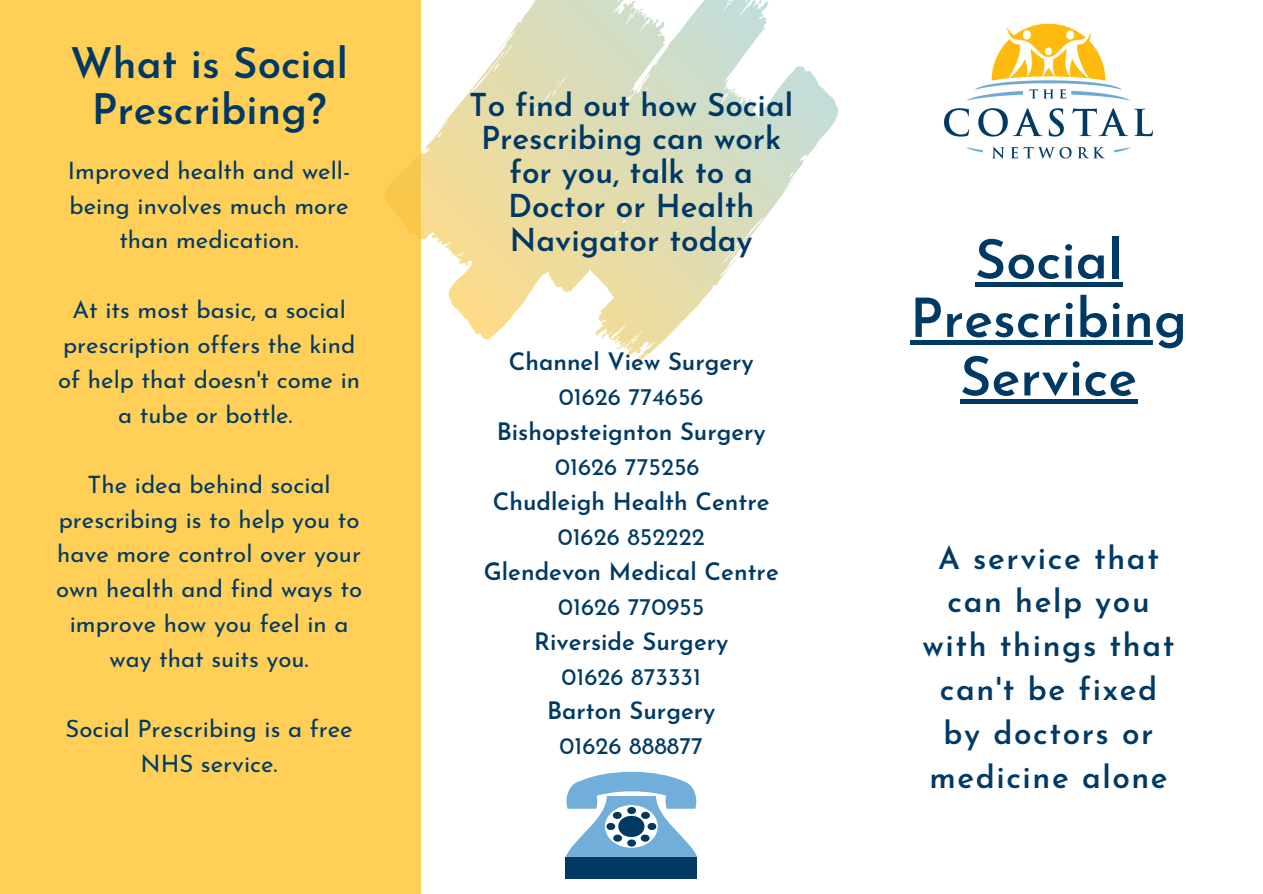
<style>
.page{position:relative;width:1263px;height:894px;background:#fff}
.page>*{position:absolute;margin:0;border:0;box-sizing:border-box;transform-origin:0 0}
.t1{font:600 54px/58.5px "Josefin Sans";color:#003a64;text-align:center}
.t2{font:600 42px/46px "Josefin Sans";color:#003a64;text-align:center}
.t3{font:600 31.5px/33.8px "Josefin Sans";color:#003a64;text-align:center}
.t4{font:600 31.5px/43.8px "Josefin Sans";letter-spacing:.05em;color:#003a64;text-align:center}
.t5{font:24px/34.8px "Josefin Sans";color:#003a64;text-align:center}
.t6{font:600 24px "Josefin Sans";color:#003a64}
</style>
<div class="page">
<div style="left:0;top:0;width:420px;height:893px;background:#ffcf58"></div>
<img style="left:943px;top:23px;width:210px;height:136px">
<hr style="left:975px;top:282px;width:147px;height:4px;background:#003a64">
<div style="left:910px;top:340px;width:277px;height:5px;background:#003a64"></div>
<div style="left:960px;top:398px;width:177px;height:5px;background:#003a64"></div>
<svg style="left:385px;top:0;width:453px;height:432px"></svg>
<svg style="left:566px;top:771px;width:131px;height:85px"></svg>
<div style="left:566px;top:856px;width:131px;height:22px;background:#003a64"></div>
<svg style="left:605px;top:804px;width:53px;height:43px"></svg>
<div style="left:618px;top:815px;width:26px;height:21px;background:#003a64;border-radius:50%"></div>
<div style="left:641px;top:811px;width:9px;height:7px;background:#003a64;border-radius:50%"></div>
<svg style="left:627px;top:806px;width:9px;height:7px"></svg>
<div style="left:627px;top:839px;width:9px;height:7px;background:#003a64;border-radius:50%"></div>
<div style="left:641px;top:834px;width:9px;height:7px;background:#003a64;border-radius:50%"></div>
<svg style="left:647px;top:822px;width:9px;height:7px"></svg>
<div style="left:613px;top:811px;width:9px;height:7px;background:#003a64;border-radius:50%"></div>
<div style="left:613px;top:834px;width:9px;height:7px;background:#003a64;border-radius:50%"></div>
<svg style="left:606px;top:822px;width:9px;height:7px"></svg>
<h2 class="t2" style="left:70px;top:44px;width:279px">What is Social<br>Prescribing?</h2>
<p class="t5" style="left:68px;top:155px;width:284px">Improved health and well&shy;being involves much more than medication.</p>
<p class="t5" style="left:58px;top:295px;width:303px">At its most basic, a social prescription offers the kind of help that doesn't come in a tube or bottle.</p>
<p class="t5" style="left:56px;top:469px;width:308px">The idea behind social prescribing is to help you to have more control over your own health and find ways to improve how you feel in a way that suits you.</p>
<p class="t5" style="left:65px;top:713px;width:289px">Social Prescribing is a free<br>NHS service.</p>
<h3 class="t3" style="left:469px;top:91px;width:325px">To find out how Social<br>Prescribing can work for you, talk to a<br>Doctor or Health<br>Navigator today</h3>
<p class="t6" style="left:509px;top:352px;width:247px">Channel View Surgery</p>
<p class="t5" style="left:559px;top:382px;width:146px">01626 774656</p>
<p class="t6" style="left:497px;top:422px;width:271px">Bishopsteignton Surgery</p>
<p class="t5" style="left:555px;top:451px;width:146px">01626 775256</p>
<p class="t6" style="left:493px;top:492px;width:278px">Chudleigh Health Centre</p>
<p class="t5" style="left:558px;top:521px;width:149px">01626 852222</p>
<p class="t6" style="left:484px;top:561px;width:296px">Glendevon Medical Centre</p>
<p class="t5" style="left:558px;top:591px;width:148px">01626 770955</p>
<p class="t6" style="left:534px;top:631px;width:196px">Riverside Surgery</p>
<p class="t5" style="left:561px;top:661px;width:141px">01626 873331</p>
<p class="t6" style="left:547px;top:701px;width:170px">Barton Surgery</p>
<p class="t5" style="left:560px;top:730px;width:145px">01626 888877</p>
<h1 class="t1" style="left:910px;top:235px;width:278px">Social<br>Prescribing<br>Service</h1>
<h3 class="t4" style="left:923px;top:538px;width:253px">A service that can help you with things that can't be fixed by doctors or medicine alone</h3>
</div>
